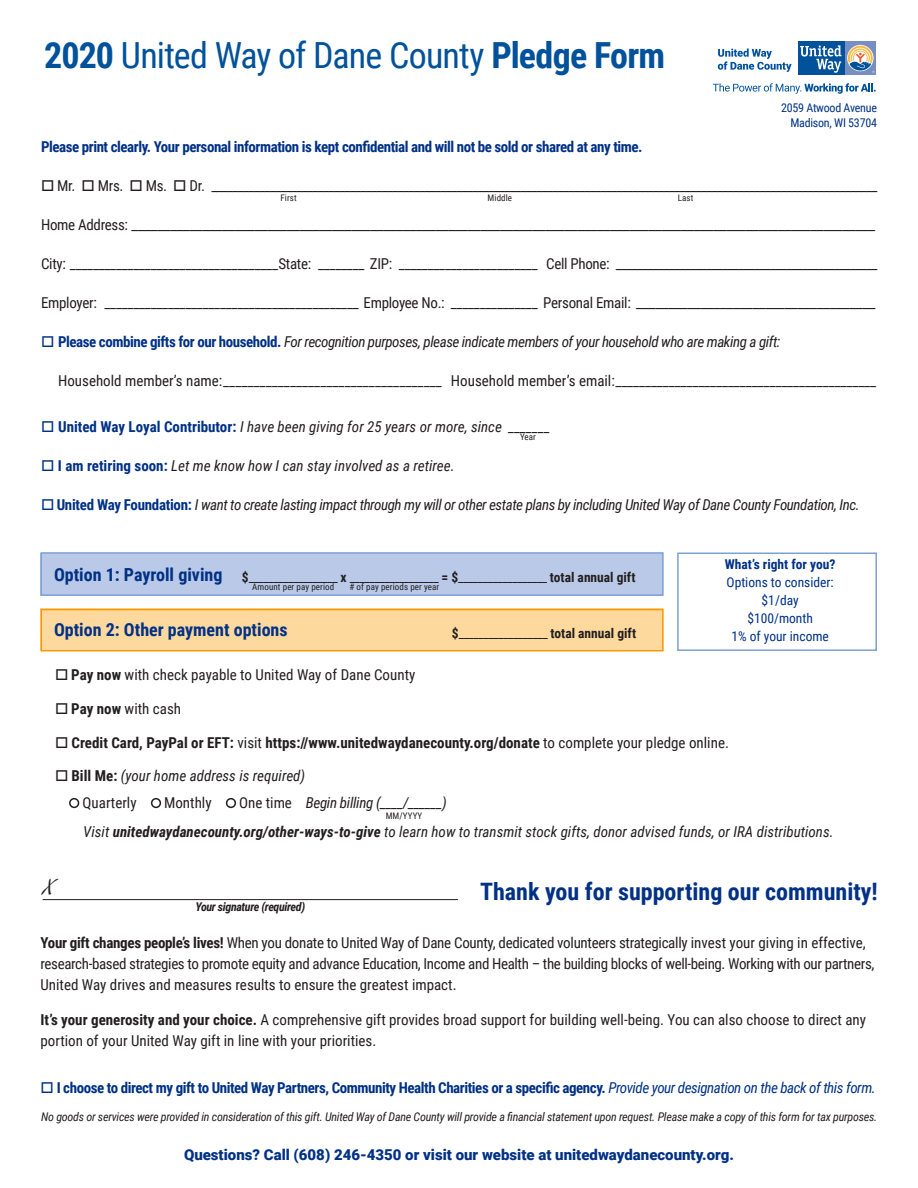
<style>
.page{position:relative;width:918px;height:1188px;background:#fff}
.page>*{position:absolute;margin:0;border:0;box-sizing:border-box;transform-origin:0 0}
.t1{font:36px "Roboto Condensed";letter-spacing:-.025em;color:#01529b}
.t2{font:700 24px "Roboto Condensed";color:#003186}
.t3{font:19.5px "Aguafina Script";color:#231f20}
.t4{font:700 18px "Roboto Condensed";color:#003186}
.t5{font:15px/21px "Roboto Condensed";letter-spacing:-.005em;color:#231f20}
.t6{font:italic 15px "Roboto Condensed";letter-spacing:-.03em;color:#231f20}
.t7{font:italic 15px "Roboto Condensed";color:#231f20}
.t8{font:700 15px "Roboto Condensed";letter-spacing:-.03em;color:#003186}
.t9{font:15px "Roboto";color:#231f20}
.t10{font:700 15px "Roboto Condensed";color:#231f20}
.t11{font:900 15px "Roboto";color:#003186}
.t12{font:13.5px "Roboto Condensed";color:#231f20}
.t13{font:13.5px/18px "Roboto Condensed";color:#003186;text-align:center}
.t14{font:italic 12px "Roboto Condensed";letter-spacing:-.02em;color:#231f20}
.t15{font:12px/15px "Roboto Condensed";letter-spacing:-.02em;color:#003186;text-align:right}
.t16{font:italic 700 12px "Roboto Condensed";letter-spacing:-.03em;color:#231f20}
.t17{font:9px "Roboto Condensed";letter-spacing:.01em;color:#231f20}
.s1{font-weight:700}
.s2{font-family:"Roboto Condensed"}
.s3{font-family:"Roboto"}
.s4{color:#003186}
.s5{font-weight:700;font-style:normal;color:#003186}
.s6{font-weight:400}
.s7{font-weight:700;font-style:normal}
.s8{font-style:normal}
.s9{font-weight:400;font-style:italic}
</style>
<div class="page">
<hr style="left:43px;top:899px;width:415px;height:1px;background:#231f20">
<div style="left:844px;top:42px;width:32px;height:33px;background:#768ec2"></div>
<svg style="left:847px;top:45px;width:27px;height:26px"></svg>
<div style="left:798px;top:42px;width:46px;height:33px;background:#01529b"></div>
<svg style="left:800px;top:45px;width:42px;height:28px"></svg>
<svg style="left:848px;top:46px;width:26px;height:27px"></svg>
<svg style="left:713px;top:83px;width:163px;height:11px"></svg>
<svg style="left:718px;top:49px;width:74px;height:23px"></svg>
<div style="left:40px;top:553px;width:623px;height:43px;background:#b9c9e7"></div>
<div style="left:40px;top:609px;width:623px;height:41px;background:#fed99e"></div>
<div style="left:40px;top:552px;width:624px;height:44px;border:2px solid #7ca2d4"></div>
<div style="left:677px;top:553px;width:200px;height:98px;border:2px solid #7ca2d4"></div>
<div style="left:40px;top:609px;width:624px;height:42px;border:2px solid #ff9600"></div>
<p class="t1" style="left:44px;top:30px;width:622px"><span class="s1">2020</span> United Way of Dane County <span class="s1">Pledge Form</span></p>
<p class="t15" style="left:781px;top:100px;width:97px">2059 Atwood Avenue<br>Madison, WI 53704</p>
<p class="t8" style="left:41px;top:136px;width:603px">Please print clearly. Your personal information is kept confidential and will not be sold or shared at any time.</p>
<p class="t5" style="left:41px;top:175px;width:838px">□ Mr. □ Mrs. □ Ms. □ Dr. _____________________________________________________________________________________________________________________________</p>
<p class="t9" style="left:41px;top:214px;width:836px"><span class="s2">Home Address:</span> ___________________________________________________________________________________________________________________</p>
<p class="t5" style="left:41px;top:253px;width:838px">City: ____________________________________State: ________ ZIP: ________________________ Cell Phone: _________________________________________________</p>
<p class="t5" style="left:41px;top:292px;width:836px">Employer: ____________________________________________ Employee No.: _______________ Personal Email: <span class="s3">_____________________________________</span></p>
<p class="t6" style="left:41px;top:331px;width:741px"><span class="s4">□</span> <span class="s5">Please combine gifts for our household.</span> For recognition purposes, please indicate members of your household who are making a gift:</p>
<p class="t5" style="left:58px;top:370px;width:820px">Household member’s name:____________________________________ Household member’s email:____________________________________________</p>
<p class="t7" style="left:41px;top:416px;width:511px"><span class="s4">□</span> <span class="s5">United Way Loyal Contributor:</span> I have been giving for 25 years or more, since _______</p>
<p class="t7" style="left:41px;top:455px;width:415px"><span class="s4">□</span> <span class="s5">I am retiring soon:</span> Let me know how I can stay involved as a retiree.</p>
<p class="t6" style="left:41px;top:494px;width:820px"><span class="s4">□</span> <span class="s5">United Way Foundation:</span> I want to create lasting impact through my will or other estate plans by including United Way of Dane County Foundation, Inc.</p>
<p class="t17" style="left:280px;top:191px;width:18px">First</p>
<p class="t17" style="left:488px;top:191px;width:26px">Middle</p>
<p class="t17" style="left:678px;top:191px;width:17px">Last</p>
<p class="t17" style="left:520px;top:431px;width:17px">Year</p>
<p class="t4" style="left:54px;top:562px;width:170px">Option 1: Payroll giving</p>
<p class="t4" style="left:54px;top:617px;width:235px">Option 2: Other payment options</p>
<p class="t12" style="left:242px;top:568px;width:395px"><span class="s1">$</span>__________________ <span class="s1">x</span> __________________ <span class="s1">= $</span>__________________ <span class="s1">total annual gift</span></p>
<p class="t17" style="left:252px;top:581px;width:84px">Amount per pay period</p>
<p class="t17" style="left:349px;top:581px;width:92px"># of pay periods per year</p>
<p class="t12" style="left:452px;top:624px;width:186px"><span class="s1">$</span>__________________ <span class="s1">total annual gift</span></p>
<p class="t13" style="left:725px;top:554px;width:112px"><span class="s1">What’s right for you?<br></span>Options to consider: $1/day<br>$100/month<br>1% of your income</p>
<p class="t5" style="left:55px;top:664px;width:362px">□ <span class="s1">Pay now</span> with check payable to United Way of Dane County</p>
<p class="t5" style="left:55px;top:698px;width:128px">□ <span class="s1">Pay now</span> with cash</p>
<p class="t10" style="left:55px;top:732px;width:675px">□ Credit Card, PayPal or EFT: <span class="s6">visit</span> https://www.unitedwaydanecounty.org/donate <span class="s6">to complete your pledge online.</span></p>
<p class="t7" style="left:55px;top:766px;width:252px">□ <span class="s7">Bill Me:</span> (your home address is required)</p>
<p class="t6" style="left:69px;top:793px;width:380px">● <span class="s8">Quarterly</span> ● <span class="s8">Monthly</span> ● <span class="s8">One time</span> Begin billing (____/______)</p>
<p class="t7" style="left:83px;top:821px;width:752px">Visit <span class="s1">unitedwaydanecounty.org/other-ways-to-give</span> to learn how to transmit stock gifts, donor advised funds, or IRA distributions.</p>
<p class="t17" style="left:386px;top:809px;width:38px">MM/YYYY</p>
<p class="t3" style="left:43px;top:876px;width:11px">X</p>
<p class="t16" style="left:195px;top:898px;width:111px">Your signature (required)</p>
<p class="t2" style="left:480px;top:874px;width:399px">Thank you for supporting our community!</p>
<p class="t5" style="left:40px;top:932px;width:835px"><span class="s1">Your gift changes people’s lives!</span> When you donate to United Way of Dane County, dedicated volunteers strategically invest your giving in effective, research-based strategies to promote equity and advance Education, Income and Health – the building blocks of well-being. Working with our partners,<br>United Way drives and measures results to ensure the greatest impact.</p>
<p class="t5" style="left:40px;top:1008px;width:827px"><span class="s1">It’s your generosity and your choice.</span> A comprehensive gift provides broad support for building well-being. You can also choose to direct any portion of your United Way gift in line with your priorities.</p>
<p class="t8" style="left:40px;top:1077px;width:837px">□ I choose to direct my gift to United Way Partners, Community Health Charities or a specific agency. <span class="s9">Provide your designation on the back of this form.</span></p>
<p class="t14" style="left:41px;top:1108px;width:838px">No goods or services were provided in consideration of this gift. United Way of Dane County will provide a financial statement upon request. Please make a copy of this form for tax purposes.</p>
<p class="t11" style="left:184px;top:1144px;width:551px">Questions? Call (608) 246-4350 or visit our website at unitedwaydanecounty.org.</p>
</div>
